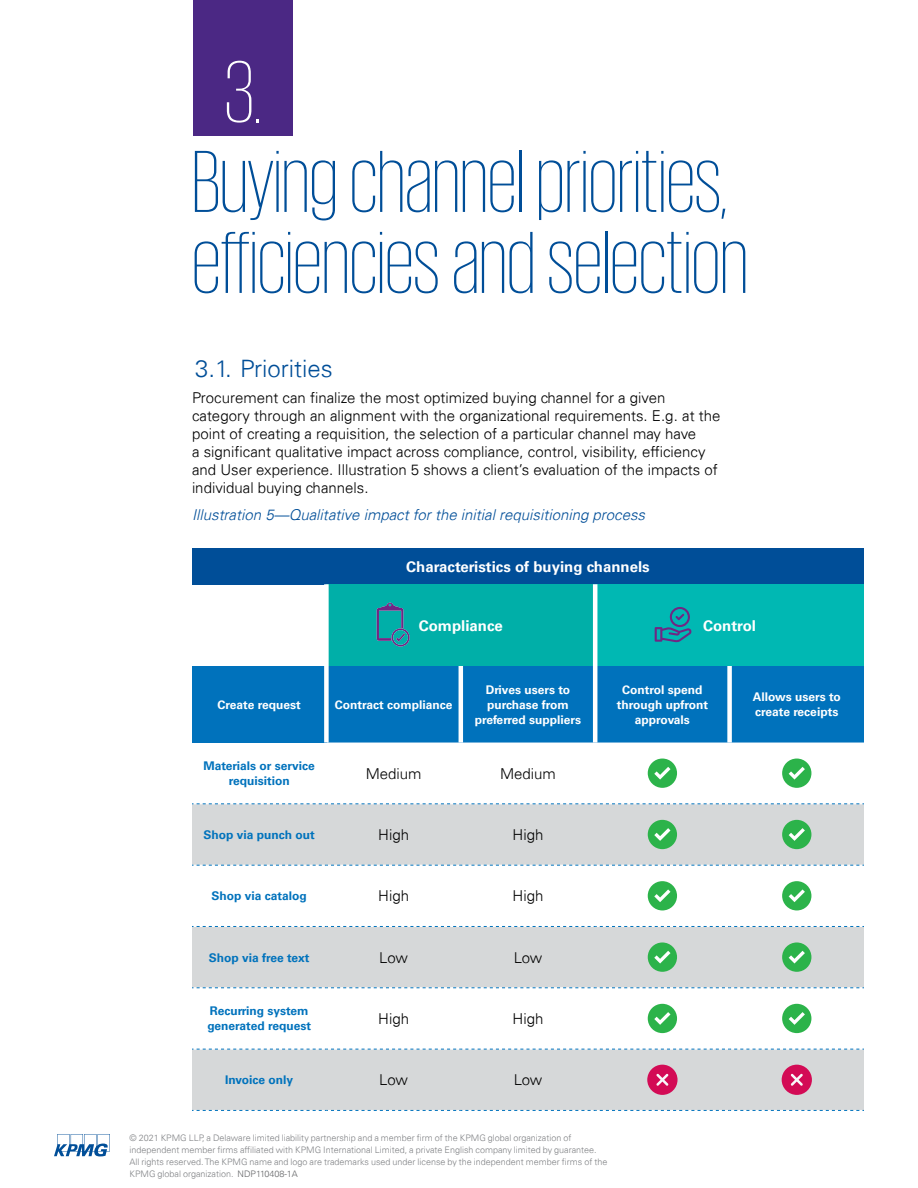
<style>
.page{position:relative;width:918px;height:1188px;background:#fff}
.page>*{position:absolute;margin:0;border:0;box-sizing:border-box;transform-origin:0 0}
.t1{font:200 90px/81px "KPMG";color:#004e98}
.t2{font:200 90px "KPMG";color:#fff}
.t3{font:300 24px "Univers 45";color:#004e98}
.t4{font:300 15px/18px "Univers 45";color:#000}
.t5{font:italic 300 15px "Univers 45";color:#004e98}
.t6{font:700 15px "Univers 65";color:#fff}
.t7{font:700 12px/15px "Univers 65";color:#fff;text-align:center}
.t8{font:700 12px/15px "Univers 65";color:#0072bc;text-align:center}
.t9{font:300 9px/12px "Univers 45";color:#808285}
.s1{color:#636466}
</style>
<div class="page">
<div style="left:193px;top:0;width:100px;height:136px;background:#4b2884"></div>
<div style="left:192px;top:548px;width:672px;height:36px;background:#004e98"></div>
<div style="left:326px;top:584px;width:269px;height:82px;background:#00afa8"></div>
<div style="left:595px;top:584px;width:269px;height:82px;background:#00b8b3"></div>
<div style="left:192px;top:666px;width:134px;height:77px;background:#0072bc"></div>
<div style="left:329px;top:666px;width:535px;height:77px;background:#0072bc"></div>
<svg style="left:192px;top:804px;width:672px;height:306px;fill:#d6d8d9"></svg>
<svg style="left:192px;top:803px;width:672px;height:1px"></svg>
<svg style="left:192px;top:865px;width:672px;height:1px"></svg>
<svg style="left:192px;top:926px;width:672px;height:1px"></svg>
<svg style="left:192px;top:987px;width:672px;height:1px"></svg>
<svg style="left:192px;top:1049px;width:672px;height:1px"></svg>
<svg style="left:192px;top:1110px;width:672px;height:1px"></svg>
<div style="left:324px;top:666px;width:5px;height:77px;background:#fff"></div>
<hr style="left:459px;top:666px;width:4px;height:77px;background:#fff">
<hr style="left:593px;top:666px;width:4px;height:77px;background:#fff">
<div style="left:727px;top:666px;width:5px;height:77px;background:#fff"></div>
<div style="left:324px;top:584px;width:5px;height:82px;background:#fff"></div>
<hr style="left:593px;top:584px;width:4px;height:82px;background:#fff">
<svg style="left:648px;top:759px;width:29px;height:29px"></svg>
<svg style="left:782px;top:759px;width:29px;height:29px"></svg>
<svg style="left:648px;top:820px;width:29px;height:29px"></svg>
<svg style="left:782px;top:820px;width:29px;height:29px"></svg>
<svg style="left:648px;top:881px;width:29px;height:29px"></svg>
<svg style="left:782px;top:881px;width:29px;height:29px"></svg>
<svg style="left:648px;top:942px;width:29px;height:30px"></svg>
<svg style="left:782px;top:942px;width:29px;height:30px"></svg>
<svg style="left:648px;top:1004px;width:29px;height:29px"></svg>
<svg style="left:782px;top:1004px;width:29px;height:29px"></svg>
<div style="left:647px;top:1065px;width:31px;height:30px;background:#d30b55;border-radius:50%"></div>
<svg style="left:656px;top:1074px;width:12px;height:12px"></svg>
<div style="left:782px;top:1065px;width:30px;height:30px;background:#d30b55;border-radius:50%"></div>
<svg style="left:791px;top:1074px;width:12px;height:12px"></svg>
<svg style="left:655px;top:607px;width:37px;height:35px"></svg>
<svg style="left:377px;top:602px;width:33px;height:45px"></svg>
<svg style="left:54px;top:1134px;width:56px;height:22px"></svg>
<h1 class="t2" style="left:224px;top:49px;width:38px">3.</h1>
<h1 class="t1" style="left:192px;top:139px;width:557px">Buying channel priorities, efficiencies and selection</h1>
<h2 class="t3" style="left:195px;top:354px;width:139px">3.1. Priorities</h2>
<p class="t4" style="left:192px;top:389px;width:530px">Procurement can finalize the most optimized buying channel for a given category through an alignment with the organizational requirements. E.g. at the point of creating a requisition, the selection of a particular channel may have<br>a significant qualitative impact across compliance, control, visibility, efficiency and User experience. Illustration 5 shows a client’s evaluation of the impacts of individual buying channels.</p>
<p class="t5" style="left:192px;top:506px;width:455px">Illustration 5—Qualitative impact for the initial requisitioning process</p>
<p class="t6" style="left:406px;top:558px;width:245px">Characteristics of buying channels</p>
<p class="t6" style="left:419px;top:617px;width:86px">Compliance</p>
<p class="t6" style="left:703px;top:617px;width:54px">Control</p>
<p class="t7" style="left:218px;top:697px;width:85px">Create request</p>
<p class="t7" style="left:335px;top:697px;width:119px">Contract compliance</p>
<p class="t7" style="left:475px;top:682px;width:108px">Drives users to purchase from preferred suppliers</p>
<p class="t7" style="left:617px;top:682px;width:93px">Control spend through upfront approvals</p>
<p class="t7" style="left:753px;top:690px;width:90px;text-align:left">Allows users to create receipts</p>
<p class="t8" style="left:204px;top:759px;width:113px">Materials or service requisition</p>
<p class="t4" style="left:366px;top:765px;width:57px">Medium</p>
<p class="t4" style="left:500px;top:765px;width:57px">Medium</p>
<p class="t8" style="left:204px;top:827px;width:113px">Shop via punch out</p>
<p class="t4" style="left:378px;top:826px;width:32px">High</p>
<p class="t4" style="left:513px;top:826px;width:32px">High</p>
<p class="t8" style="left:212px;top:889px;width:97px">Shop via catalog</p>
<p class="t4" style="left:378px;top:887px;width:32px">High</p>
<p class="t4" style="left:513px;top:887px;width:32px">High</p>
<p class="t8" style="left:209px;top:950px;width:102px">Shop via free text</p>
<p class="t4" style="left:379px;top:948px;width:30px">Low</p>
<p class="t4" style="left:514px;top:948px;width:30px">Low</p>
<p class="t8" style="left:207px;top:1004px;width:105px;text-align:left">Recurring system generated request</p>
<p class="t4" style="left:378px;top:1010px;width:32px">High</p>
<p class="t4" style="left:513px;top:1010px;width:32px">High</p>
<p class="t8" style="left:225px;top:1073px;width:70px">Invoice only</p>
<p class="t4" style="left:379px;top:1071px;width:30px">Low</p>
<p class="t4" style="left:514px;top:1071px;width:30px">Low</p>
<p class="t9" style="left:130px;top:1132px;width:479px">© 2021 KPMG LLP, a Delaware limited liability partnership and a member firm of the KPMG global organization of independent member firms affiliated with KPMG International Limited, a private English company limited by guarantee.<br>All rights reserved. The KPMG name and logo are trademarks used under license by the independent member firms of the KPMG global organization. <span class="s1">NDP110408-1A</span></p>
</div>
